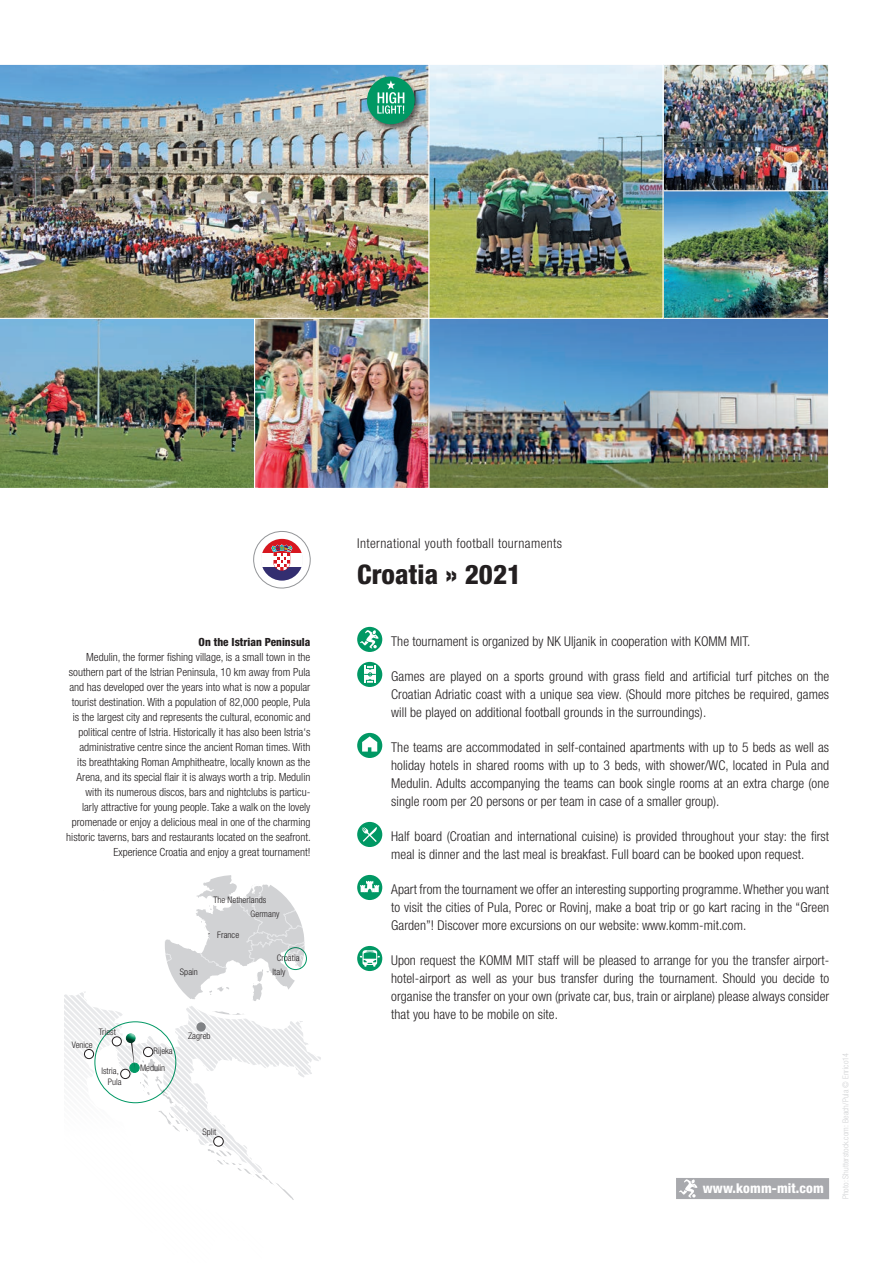
<style>
.page{position:relative;width:893px;height:1263px;background:#fff}
.page>*{position:absolute;margin:0;border:0;box-sizing:border-box;transform-origin:0 0}
.t1{font:800 condensed 27px "Helvetica Neue";letter-spacing:.005em;color:#231f20}
.Blauer_Textkörper{font:300 condensed 13.5px/18px "Helvetica Neue";letter-spacing:.005em;color:#231f20;text-align:justify}
.Blauer_Textkörper-2{font:300 condensed 13.5px "Helvetica Neue";letter-spacing:.03em;color:#231f20}
.t2{font:800 condensed 13.5px "Helvetica Neue";letter-spacing:.01em;color:#fff}
.t3{font:300 condensed 11.25px/15px "Helvetica Neue";color:#231f20;text-align:right}
.t4{font:800 condensed 11.25px "Helvetica Neue";color:#231f20}
.t5{font:300 condensed 9px/10.5px "Helvetica Neue";letter-spacing:.005em;color:#231f20}
.t6{font:300 condensed 8.25px "Helvetica Neue";letter-spacing:.005em;color:#d1d2d4}
</style>
<div class="page">
<svg style="left:253px;top:531px;width:58px;height:58px"></svg>
<div style="left:357px;top:627px;width:25px;height:25px;background:#009864;border-radius:50%"></div>
<svg style="left:360px;top:630px;width:19px;height:19px"></svg>
<div style="left:357px;top:662px;width:25px;height:25px;background:#009864;border-radius:50%"></div>
<svg style="left:364px;top:665px;width:12px;height:18px"></svg>
<div style="left:357px;top:733px;width:25px;height:25px;background:#009864;border-radius:50%"></div>
<svg style="left:362px;top:736px;width:15px;height:15px"></svg>
<div style="left:357px;top:822px;width:25px;height:25px;background:#009864;border-radius:50%"></div>
<svg style="left:362px;top:827px;width:15px;height:15px"></svg>
<div style="left:357px;top:875px;width:25px;height:25px;background:#009864;border-radius:50%"></div>
<svg style="left:360px;top:881px;width:19px;height:11px"></svg>
<div style="left:357px;top:946px;width:25px;height:25px;background:#009864;border-radius:50%"></div>
<svg style="left:360px;top:950px;width:20px;height:17px"></svg>
<div style="left:676px;top:1178px;width:153px;height:21px;background:#a8a9ad"></div>
<svg style="left:679px;top:1179px;width:19px;height:19px"></svg>
<svg style="left:64px;top:875px;width:244px;height:325px"></svg>
<div style="left:160px;top:870px;width:149px;height:149px;border:4px solid #fff;border-radius:50%"></div>
<div style="left:284px;top:947px;width:23px;height:23px;border:1px solid #009864;border-radius:50%"></div>
<img style="left:429px;top:319px;width:398px;height:168px">
<img style="left:664px;top:191px;width:163px;height:126px">
<div style="left:655px;top:183px;width:174px;height:136px;border:1px solid #fff"></div>
<img style="left:664px;top:66px;width:163px;height:123px">
<div style="left:646px;top:64px;width:183px;height:127px;border:1px solid #fff"></div>
<img style="left:255px;top:319px;width:172px;height:168px">
<div style="left:247px;top:314px;width:182px;height:175px;border:1px solid #fff"></div>
<img style="left:429px;top:66px;width:233px;height:251px">
<div style="left:415px;top:64px;width:249px;height:255px;border:1px solid #fff"></div>
<img style="left:0;top:319px;width:255px;height:170px">
<img style="left:0;top:64px;width:429px;height:255px">
<div style="left:365px;top:75px;width:57px;height:57px;background:#231f20;opacity:.6"></div>
<div style="left:367px;top:77px;width:48px;height:47px;background:#009864;border-radius:50%"></div>
<svg style="left:377px;top:80px;width:27px;height:34px"></svg>
<p class="t4" style="left:199px;top:635px;width:113px">On the Istrian Peninsula</p>
<p class="t3" style="left:66px;top:649px;width:246px">Medulin, the former fishing village, is a small town in the southern part of the Istrian Peninsula, 10 km away from Pula and has developed over the years into what is now a popular tourist destination. With a population of 82,000 people, Pula is the largest city and represents the cultural, economic and political centre of Istria. Historically it has also been Istria‘s administrative centre since the ancient Roman times. With<br>its breathtaking Roman Amphitheatre, locally known as the Arena, and its special flair it is always worth a trip. Medulin with its numerous discos, bars and nightclubs is particu-<br>larly attractive for young people. Take a walk on the lovely promenade or enjoy a delicious meal in one of the charming historic taverns, bars and restaurants located on the seafront.<br>Experience Croatia and enjoy a great tournament!</p>
<p class="t5" style="left:180px;top:967px;width:19px">Spain</p>
<p class="t5" style="left:213px;top:894px;width:54px">The Netherlands</p>
<p class="t5" style="left:217px;top:929px;width:23px">France</p>
<p class="t5" style="left:251px;top:909px;width:30px">Germany</p>
<p class="t5" style="left:277px;top:953px;width:24px">Croatia</p>
<p class="t5" style="left:273px;top:967px;width:14px">Italy</p>
<p class="t5" style="left:99px;top:1027px;width:18px">Triest</p>
<p class="t5" style="left:72px;top:1039px;width:22px">Venice</p>
<p class="t5" style="left:108px;top:1066px;width:15px;text-indent:-6px">Istria,<br>Pula</p>
<p class="t5" style="left:154px;top:1045px;width:21px">Rijeka</p>
<p class="t5" style="left:140px;top:1062px;width:27px">Medulin</p>
<p class="t5" style="left:188px;top:1030px;width:24px">Zagreb</p>
<p class="t5" style="left:202px;top:1126px;width:15px">Split</p>
<p class="Blauer_Textkörper-2" style="left:357px;top:535px;width:206px">International youth football tournaments</p>
<p class="t1" style="left:357px;top:557px;width:166px">Croatia » 2021</p>
<p class="Blauer_Textkörper" style="left:391px;top:632px;width:361px">The tournament is organized by NK Uljanik in cooperation with KOMM MIT.</p>
<p class="Blauer_Textkörper" style="left:391px;top:667px;width:439px">Games are played on a sports ground with grass field and artificial turf pitches on the Croatian Adriatic coast with a unique sea view. (Should more pitches be required, games will be played on additional football grounds in the surroundings).</p>
<p class="Blauer_Textkörper" style="left:391px;top:738px;width:440px">The teams are accommodated in self-contained apartments with up to 5 beds as well as holiday hotels in shared rooms with up to 3 beds, with shower/WC, located in Pula and Medulin. Adults accompanying the teams can book single rooms at an extra charge (one single room per 20 persons or per team in case of a smaller group).</p>
<p class="Blauer_Textkörper" style="left:391px;top:827px;width:439px">Half board (Croatian and international cuisine) is provided throughout your stay: the first meal is dinner and the last meal is breakfast. Full board can be booked upon request.</p>
<p class="Blauer_Textkörper" style="left:391px;top:880px;width:439px">Apart from the tournament we offer an interesting supporting programme. Whether you want to visit the cities of Pula, Porec or Rovinj, make a boat trip or go kart racing in the “Green Garden”! Discover more excursions on our website: www.komm-mit.com.</p>
<p class="Blauer_Textkörper" style="left:391px;top:951px;width:440px">Upon request the KOMM MIT staff will be pleased to arrange for you the transfer airport&shy;hotel-airport as well as your bus transfer during the tournament. Should you decide to organise the transfer on your own (private car, bus, train or airplane) please always consider that you have to be mobile on site.</p>
<p class="t2" style="left:703px;top:1180px;width:123px">www.komm-mit.com</p>
<p class="t6" style="left:841px;top:1199px;width:148px;rotate:-90deg">Photo: Shutterstock.com: Beach/Pula © Enrico14</p>
</div>
